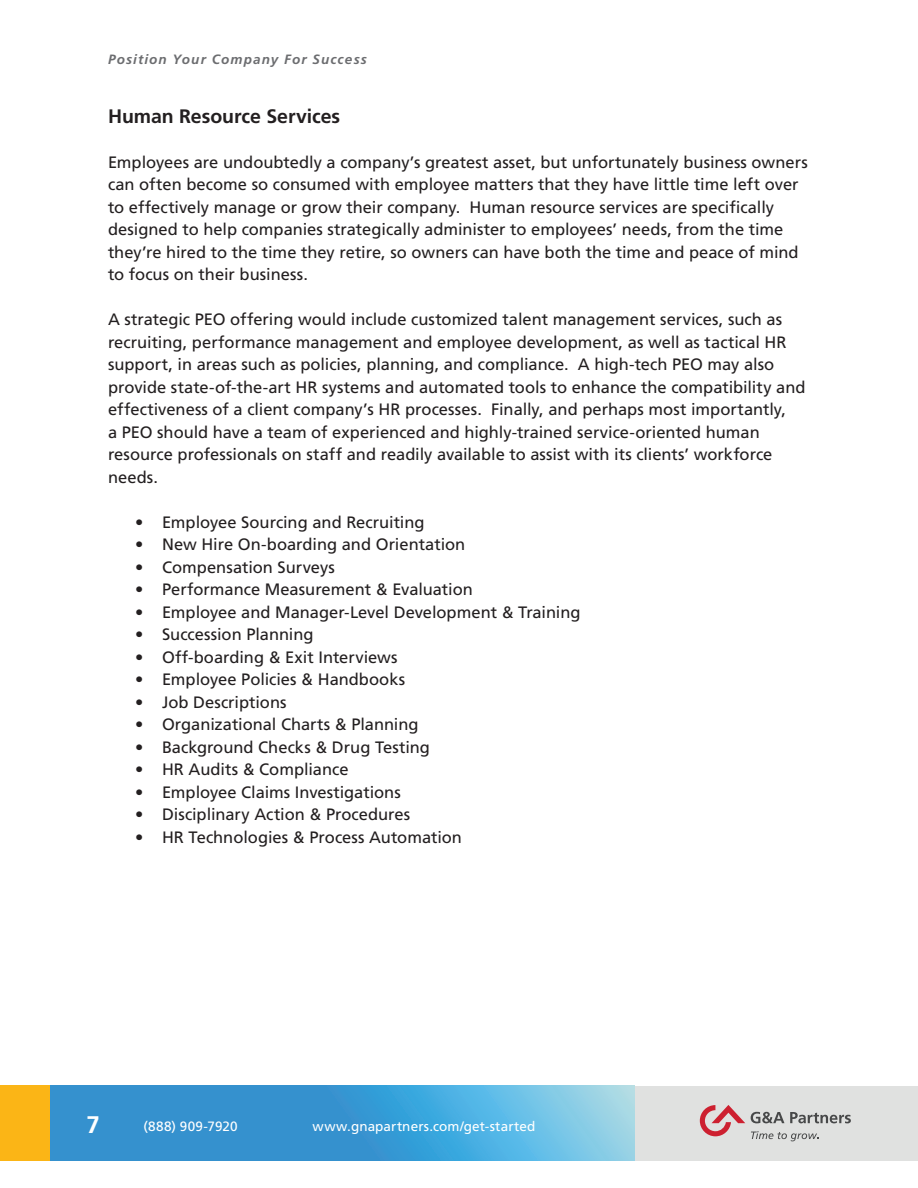
<style>
.page{position:relative;width:918px;height:1188px;background:#fff}
.page>*{position:absolute;margin:0;border:0;box-sizing:border-box;transform-origin:0 0}
.t1{font:700 24px "Frutiger LT Std";color:#fff}
.t2{font:700 19.5px "Frutiger LT Std";letter-spacing:-.005em;color:#231f20}
.t3{font:16.5px/22.5px "Frutiger LT Std";color:#231f20}
.t4{font:13.5px "Frutiger LT Std";letter-spacing:.01em;color:#fff}
.t5{font:italic 700 13.5px "Frutiger LT Std";letter-spacing:.085em;color:#6c6d70}
</style>
<div class="page">
<div style="left:49px;top:1086px;width:869px;height:75px;background:#e0e1e0"></div>
<svg style="left:49px;top:1086px;width:585px;height:75px"></svg>
<div style="left:0;top:1086px;width:49px;height:75px;background:#fbb516"></div>
<svg style="left:700px;top:1105px;width:45px;height:31px"></svg>
<svg style="left:751px;top:1112px;width:33px;height:11px"></svg>
<svg style="left:790px;top:1112px;width:61px;height:11px"></svg>
<svg style="left:751px;top:1131px;width:67px;height:10px"></svg>
<p class="t5" style="left:108px;top:52px;width:260px">Position Your Company For Success</p>
<p class="t2" style="left:108px;top:104px;width:234px">Human Resource Services</p>
<p class="t3" style="left:108px;top:151px;width:701px">Employees are undoubtedly a company’s greatest asset, but unfortunately business owners can often become so consumed with employee matters that they have little time left over to effectively manage or grow their company. Human resource services are specifically designed to help companies strategically administer to employees’ needs, from the time they’re hired to the time they retire, so owners can have both the time and peace of mind to focus on their business.</p>
<p class="t3" style="left:108px;top:308px;width:699px">A strategic PEO offering would include customized talent management services, such as recruiting, performance management and employee development, as well as tactical HR support, in areas such as policies, planning, and compliance. A high-tech PEO may also provide state-of-the-art HR systems and automated tools to enhance the compatibility and effectiveness of a client company’s HR processes. Finally, and perhaps most importantly,<br>a PEO should have a team of experienced and highly-trained service-oriented human resource professionals on staff and readily available to assist with its clients’ workforce needs.</p>
<p class="t3" style="left:135px;top:511px;width:291px">• Employee Sourcing and Recruiting</p>
<p class="t3" style="left:135px;top:533px;width:332px">• New Hire On-boarding and Orientation</p>
<p class="t3" style="left:135px;top:556px;width:201px">• Compensation Surveys</p>
<p class="t3" style="left:135px;top:578px;width:339px">• Performance Measurement &amp; Evaluation</p>
<p class="t3" style="left:135px;top:601px;width:447px">• Employee and Manager-Level Development &amp; Training</p>
<p class="t3" style="left:135px;top:623px;width:180px">• Succession Planning</p>
<p class="t3" style="left:135px;top:646px;width:264px">• Off-boarding &amp; Exit Interviews</p>
<p class="t3" style="left:135px;top:668px;width:272px">• Employee Policies &amp; Handbooks</p>
<p class="t3" style="left:135px;top:691px;width:153px">• Job Descriptions</p>
<p class="t3" style="left:135px;top:713px;width:285px">• Organizational Charts &amp; Planning</p>
<p class="t3" style="left:135px;top:736px;width:297px">• Background Checks &amp; Drug Testing</p>
<p class="t3" style="left:135px;top:758px;width:215px">• HR Audits &amp; Compliance</p>
<p class="t3" style="left:135px;top:781px;width:267px">• Employee Claims Investigations</p>
<p class="t3" style="left:135px;top:803px;width:277px">• Disciplinary Action &amp; Procedures</p>
<p class="t3" style="left:135px;top:826px;width:329px">• HR Technologies &amp; Process Automation</p>
<h1 class="t1" style="left:87px;top:1111px;width:15px">7</h1>
<p class="t4" style="left:144px;top:1118px;width:95px">(888) 909-7920</p>
<p class="t4" style="left:313px;top:1118px;width:224px">www.gnapartners.com/get-started</p>
</div>
